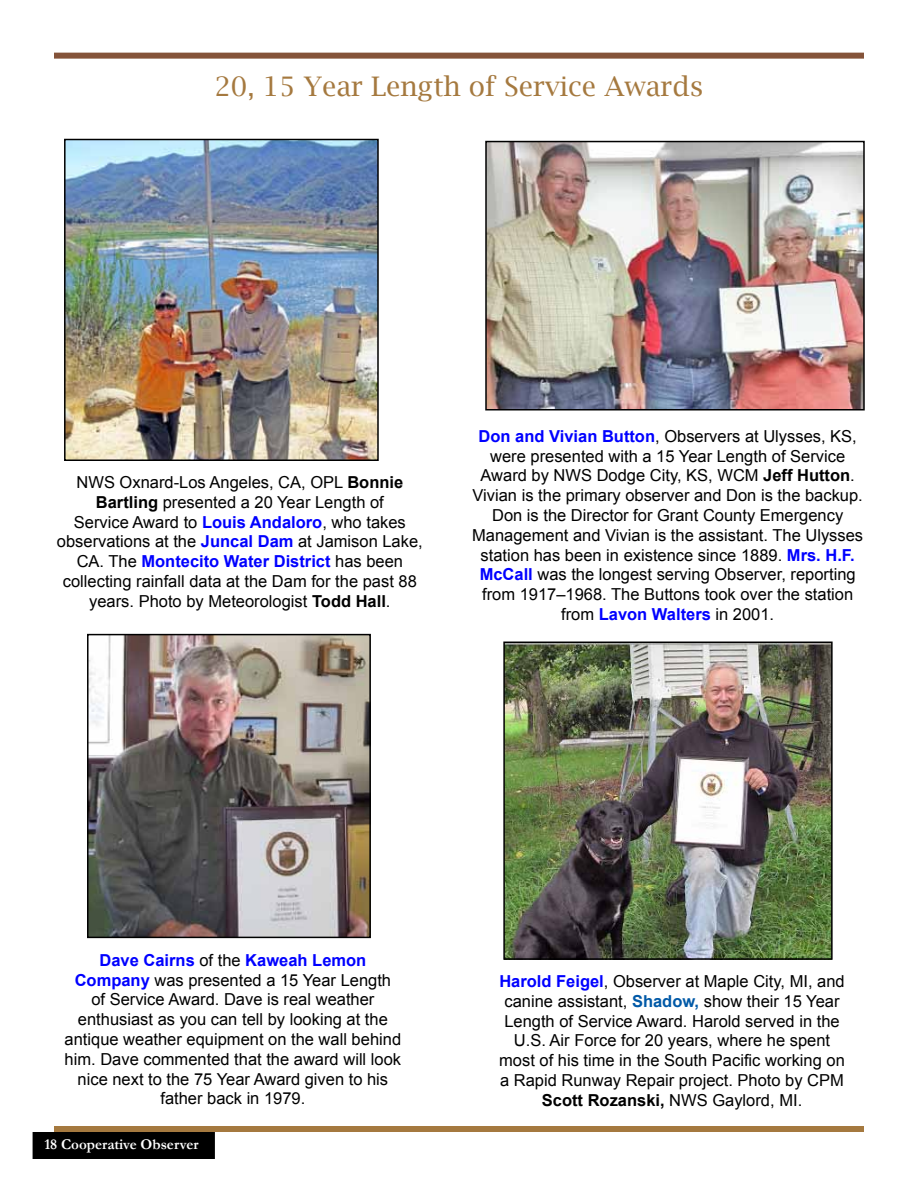
<style>
.page{position:relative;width:918px;height:1188px;background:#fff}
.page>*{position:absolute;margin:0;border:0;box-sizing:border-box;transform-origin:0 0}
.t1{font:27px "Lucida Bright";color:#a5793f}
.t2{font:16.5px/19.8px "Arial";color:#000;text-align:center}
.t3{font:700 15px "Garamond";color:#fff}
.s1{font-weight:700}
.s2{font-weight:700;color:#00f}
.s3{font-weight:700;color:#0059a7}
</style>
<div class="page">
<div style="left:33px;top:1133px;width:181px;height:25px;background:#000"></div>
<div style="left:33px;top:1132px;width:182px;height:27px;border:2px solid #000"></div>
<div style="left:54px;top:1126px;width:810px;height:6px;background:#a5793f"></div>
<div style="left:54px;top:53px;width:810px;height:6px;background:#845339"></div>
<img style="left:67px;top:142px;width:309px;height:316px">
<div style="left:64px;top:139px;width:315px;height:322px;border:2px solid #000"></div>
<img style="left:90px;top:637px;width:278px;height:298px">
<div style="left:87px;top:634px;width:284px;height:304px;border:2px solid #000"></div>
<img style="left:506px;top:645px;width:324px;height:312px">
<div style="left:503px;top:642px;width:330px;height:318px;border:2px solid #000"></div>
<img style="left:488px;top:144px;width:374px;height:264px">
<div style="left:485px;top:141px;width:380px;height:270px;border:2px solid #000"></div>
<h1 class="t1" style="left:215px;top:71px;width:490px">20, 15 Year Length of Service Awards</h1>
<p class="t2" style="left:57px;top:472px;width:367px">NWS Oxnard-Los Angeles, CA, OPL <span class="s1">Bonnie Bartling</span> presented a 20 Year Length of<br>Service Award to <span class="s2">Louis Andaloro</span>, who takes observations at the <span class="s2">Juncal Dam</span> at Jamison Lake, CA. The <span class="s2">Montecito Water District</span> has been collecting rainfall data at the Dam for the past 88 years. Photo by Meteorologist <span class="s1">Todd Hall</span>.</p>
<p class="t2" style="left:472px;top:426px;width:393px"><span class="s2">Don and Vivian Button</span>, Observers at Ulysses, KS, were presented with a 15 Year Length of Service Award by NWS Dodge City, KS, WCM <span class="s1">Jeff Hutton</span>.<br>Vivian is the primary observer and Don is the backup.<br>Don is the Director for Grant County Emergency Management and Vivian is the assistant. The Ulysses station has been in existence since 1889. <span class="s2">Mrs. H.F.<br>McCall</span> was the longest serving Observer, reporting from 1917–1968. The Buttons took over the station from <span class="s2">Lavon Walters</span> in 2001.</p>
<p class="t2" style="left:65px;top:950px;width:338px"><span class="s2">Dave Cairns</span> of the <span class="s2">Kaweah Lemon Company</span> was presented a 15 Year Length<br>of Service Award. Dave is real weather enthusiast as you can tell by looking at the antique weather equipment on the wall behind him. Dave commented that the award will look nice next to the 75 Year Award given to his father back in 1979.</p>
<p class="t3" style="left:44px;top:1134px;width:156px">18 Cooperative Observer</p>
<p class="t2" style="left:499px;top:971px;width:347px"><span class="s2">Harold Feigel</span>, Observer at Maple City, MI, and canine assistant, <span class="s3">Shadow,</span> show their 15 Year Length of Service Award. Harold served in the U.S. Air Force for 20 years, where he spent most of his time in the South Pacific working on a Rapid Runway Repair project. Photo by CPM <span class="s1">Scott Rozanski,</span> NWS Gaylord, MI.</p>
</div>
